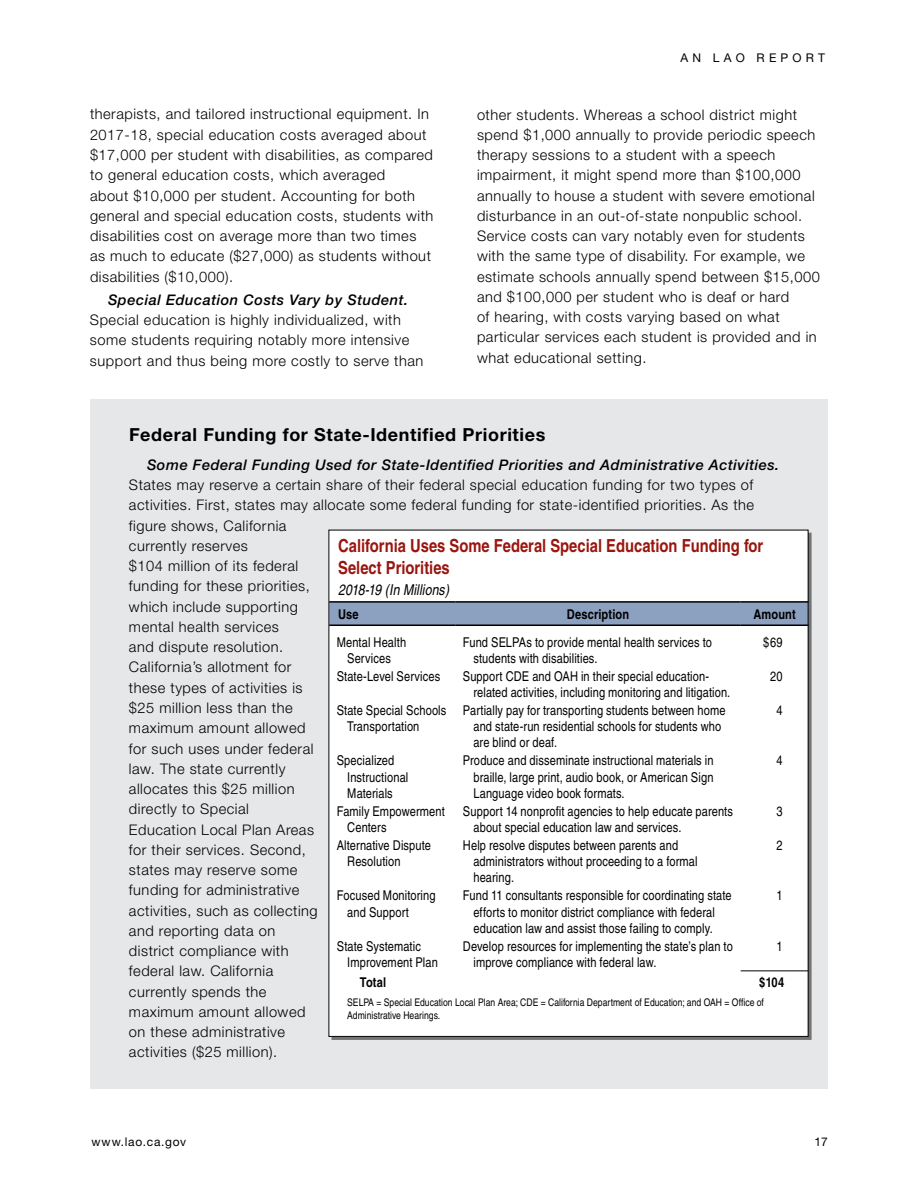
<style>
.page{position:relative;width:918px;height:1188px;background:#fff}
.page>*{position:absolute;margin:0;border:0;box-sizing:border-box;transform-origin:0 0}
.t1{font:700 condensed 18px/21.6px "Helvetica";color:#99160f}
.t2{font:700 18px "Helvetica Neue LT";letter-spacing:.035em;color:#000}
.t3{font:italic condensed 15px "Helvetica";letter-spacing:.005em;color:#000}
.t4{font:300 14.7px/20.2px "Helvetica Neue LT";letter-spacing:.035em;color:#000}
.t5{font:italic 500 14.7px "Helvetica Neue LT";letter-spacing:.035em;color:#000}
.t6{font:condensed 13.5px/16.2px "Helvetica";letter-spacing:.01em;color:#000}
.t7{font:700 condensed 13.5px "Helvetica";letter-spacing:.01em;color:#000}
.t8{font:12px "Helvetica Neue LT";letter-spacing:.065em;color:#000}
.t9{font:12px "Helvetica Neue LT";letter-spacing:.35em;color:#000}
.t10{font:12px "Helvetica Neue LT";letter-spacing:.21em;color:#000}
.t11{font:condensed 10.5px/12.6px "Helvetica";color:#000}
</style>
<div class="page">
<div style="left:90px;top:400px;width:738px;height:689px;background:#e6e7e8"></div>
<div style="left:329px;top:530px;width:479px;height:506px;background:#fff"></div>
<div style="left:330px;top:603px;width:476px;height:22px;background:#8ca0bf"></div>
<hr style="left:329px;top:601px;width:126px;height:2px;background:#000">
<hr style="left:455px;top:601px;width:286px;height:2px;background:#000">
<hr style="left:741px;top:601px;width:67px;height:2px;background:#000">
<hr style="left:329px;top:625px;width:126px;height:1px;background:#000">
<hr style="left:455px;top:625px;width:286px;height:1px;background:#000">
<hr style="left:741px;top:625px;width:67px;height:1px;background:#000">
<hr style="left:741px;top:970px;width:67px;height:1px;background:#000">
<p class="t4" style="left:90px;top:104px;width:345px">therapists, and tailored instructional equipment. In 2017-18, special education costs averaged about $17,000 per student with disabilities, as compared to general education costs, which averaged<br>about $10,000 per student. Accounting for both general and special education costs, students with disabilities cost on average more than two times as much to educate ($27,000) as students without disabilities ($10,000).</p>
<p class="t5" style="left:108px;top:291px;width:302px">Special Education Costs Vary by Student.</p>
<p class="t4" style="left:90px;top:309px;width:335px">Special education is highly individualized, with some students requiring notably more intensive support and thus being more costly to serve than</p>
<p class="t9" style="left:681px;top:50px;width:146px">AN LAO REPORT</p>
<p class="t4" style="left:477px;top:104px;width:344px">other students. Whereas a school district might spend $1,000 annually to provide periodic speech therapy sessions to a student with a speech impairment, it might spend more than $100,000 annually to house a student with severe emotional disturbance in an out-of-state nonpublic school.<br>Service costs can vary notably even for students with the same type of disability. For example, we estimate schools annually spend between $15,000 and $100,000 per student who is deaf or hard<br>of hearing, with costs varying based on what particular services each student is provided and in what educational setting.</p>
<p class="t2" style="left:129px;top:423px;width:418px">Federal Funding for State-Identified Priorities</p>
<p class="t5" style="left:147px;top:456px;width:634px">Some Federal Funding Used for State-Identified Priorities and Administrative Activities.</p>
<p class="t4" style="left:129px;top:475px;width:627px">States may reserve a certain share of their federal special education funding for two types of activities. First, states may allocate some federal funding for state-identified priorities. As the figure shows, California<br>currently reserves<br>$104 million of its federal<br>funding for these priorities,<br>which include supporting<br>mental health services<br>and dispute resolution.<br>California’s allotment for<br>these types of activities is<br>$25 million less than the<br>maximum amount allowed<br>for such uses under federal<br>law. The state currently<br>allocates this $25 million<br>directly to Special<br>Education Local Plan Areas<br>for their services. Second,<br>states may reserve some<br>funding for administrative<br>activities, such as collecting<br>and reporting data on<br>district compliance with<br>federal law. California<br>currently spends the<br>maximum amount allowed<br>on these administrative<br>activities ($25 million).</p>
<p class="t1" style="left:338px;top:535px;width:427px">California Uses Some Federal Special Education Funding for<br>Select Priorities</p>
<p class="t3" style="left:338px;top:581px;width:112px">2018-19 (In Millions)</p>
<p class="t7" style="left:338px;top:606px;width:22px">Use</p>
<p class="t7" style="left:567px;top:606px;width:64px">Description</p>
<p class="t7" style="left:753px;top:606px;width:44px">Amount</p>
<p class="t6" style="left:337px;top:634px;width:71px;text-align:center">Mental Health<br>Services</p>
<p class="t6" style="left:473px;top:634px;width:240px;text-indent:-11px">Fund SELPAs to provide mental health services to students with disabilities.</p>
<p class="t6" style="left:763px;top:634px;width:21px">$69</p>
<p class="t6" style="left:337px;top:668px;width:105px">State-Level Services</p>
<p class="t6" style="left:473px;top:668px;width:258px;text-indent:-11px">Support CDE and OAH in their special education&shy;related activities, including monitoring and litigation.</p>
<p class="t6" style="left:770px;top:668px;width:14px">20</p>
<p class="t6" style="left:347px;top:702px;width:101px;text-indent:-11px">State Special Schools<br>Transportation</p>
<p class="t6" style="left:473px;top:702px;width:254px;text-indent:-11px">Partially pay for transporting students between home and state-run residential schools for students who are blind or deaf.</p>
<p class="t6" style="left:777px;top:702px;width:8px">4</p>
<p class="t6" style="left:347px;top:753px;width:63px;text-indent:-11px">Specialized<br>Instructional<br>Materials</p>
<p class="t6" style="left:473px;top:753px;width:242px;text-align:justify;text-indent:-11px">Produce and disseminate instructional materials in braille, large print, audio book, or American Sign Language video book formats.</p>
<p class="t6" style="left:777px;top:753px;width:8px">4</p>
<p class="t6" style="left:347px;top:803px;width:99px;text-indent:-11px">Family Empowerment<br>Centers</p>
<p class="t6" style="left:473px;top:803px;width:261px;text-indent:-11px">Support 14 nonprofit agencies to help educate parents about special education law and services.</p>
<p class="t6" style="left:777px;top:803px;width:8px">3</p>
<p class="t6" style="left:347px;top:837px;width:85px;text-indent:-11px">Alternative Dispute<br>Resolution</p>
<p class="t6" style="left:473px;top:837px;width:226px;text-indent:-11px">Help resolve disputes between parents and administrators without proceeding to a formal hearing.</p>
<p class="t6" style="left:777px;top:837px;width:8px">2</p>
<p class="t6" style="left:347px;top:888px;width:90px;text-indent:-11px">Focused Monitoring and Support</p>
<p class="t6" style="left:473px;top:888px;width:260px;text-indent:-11px">Fund 11 consultants responsible for coordinating state efforts to monitor district compliance with federal education law and assist those failing to comply.</p>
<p class="t6" style="left:777px;top:888px;width:8px">1</p>
<p class="t6" style="left:347px;top:938px;width:92px;text-indent:-11px">State Systematic<br>Improvement Plan</p>
<p class="t6" style="left:473px;top:938px;width:261px;text-indent:-11px">Develop resources for implementing the state’s plan to improve compliance with federal law.</p>
<p class="t6" style="left:777px;top:938px;width:8px">1</p>
<p class="t7" style="left:360px;top:974px;width:28px">Total</p>
<p class="t7" style="left:759px;top:974px;width:27px">$104</p>
<p class="t11" style="left:347px;top:996px;width:418px">SELPA = Special Education Local Plan Area; CDE = California Department of Education; and OAH = Office of<br>Administrative Hearings.</p>
<p class="t8" style="left:92px;top:1134px;width:96px">www.lao.ca.gov</p>
<p class="t10" style="left:815px;top:1134px;width:15px">17</p>
</div>
